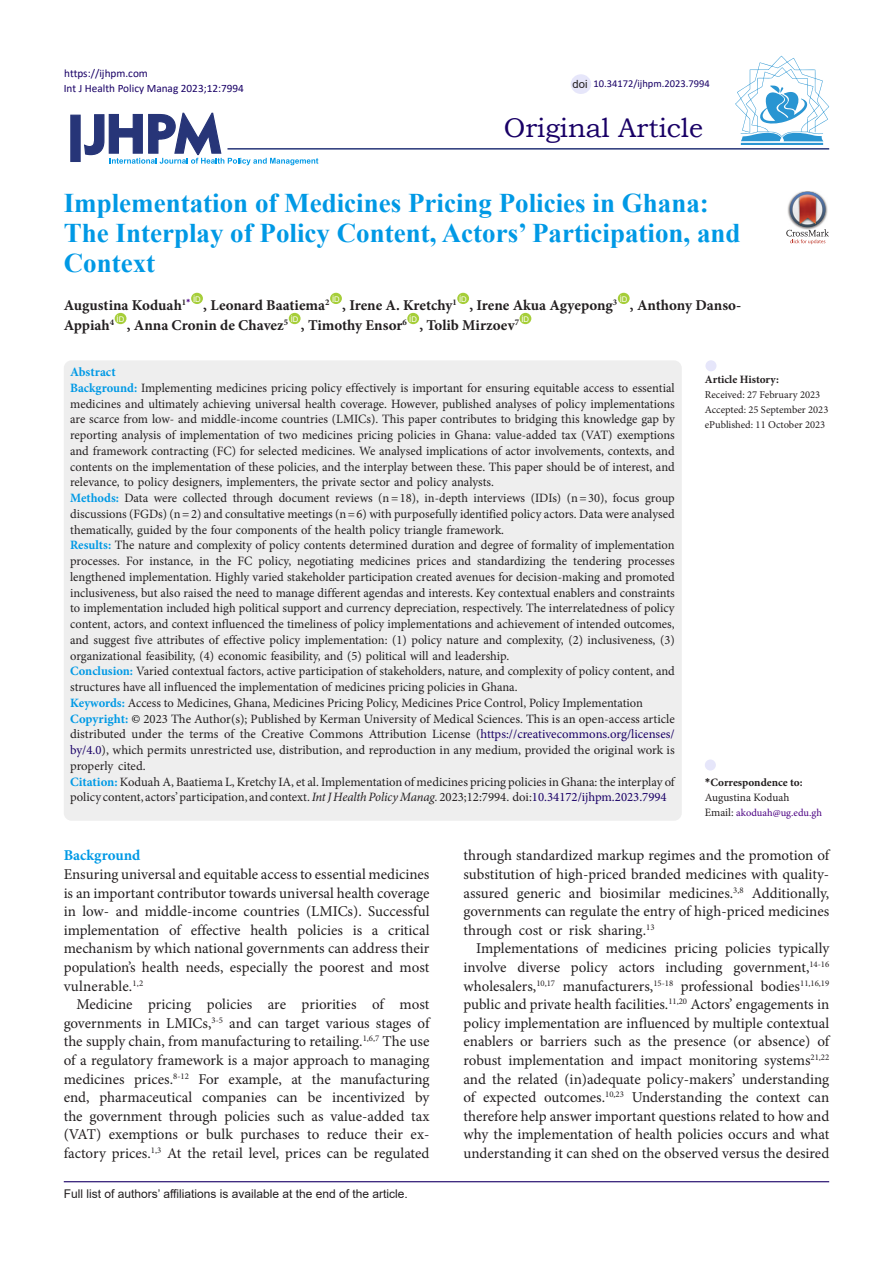
<style>
.page{position:relative;width:893px;height:1263px;background:#fff}
.page>*{position:absolute;margin:0;border:0;box-sizing:border-box;transform-origin:0 0}
.Default{font:700 27px/30px "Times New Roman";color:#0099e5}
.t1{font:27px "Bookman Old Style";color:#190066}
.t2{font:15px/18.6px "Minion Pro";color:#231f20;text-align:justify}
.Default-2{font:700 15px "Minion Pro";color:#231f20}
.heading_1{font:700 15px "Minion Pro";color:#0099e5}
.Default-3{font:12.75px/15.8px "Minion Pro";color:#231f20;text-align:justify}
.Default-4{font:700 12.75px "Minion Pro";color:#0099e5}
.t3{font:12px "Arial";color:#231f20}
.t4{font:11.25px "Calibri";color:#190066}
.t5{font:700 11.25px "Minion Pro";color:#231f20}
.t6{font:11.25px "Minion Pro";color:#231f20}
.t7{font:11.25px "Arial";color:#231f20}
.t8{font:10.5px "Minion Pro";color:#231f20}
.t9{font:10.5px "Calibri";color:#190066}
.t10{font:10.5px "Minion Pro";letter-spacing:.005em;color:#4b0082}
.t11{font:7.8px "Arial";color:#fff}
.s1{font-weight:700;color:#0099e5}
.s2{color:#000}
.s3{color:#190066}
.s4{font-style:italic}
.s5{font-family:"Calibri"}
.s6{font-size:11.25px;color:#231f20}
</style>
<div class="page">
<svg style="left:84px;top:112px;width:234px;height:53px"></svg>
<div style="left:70px;top:115px;width:11px;height:47px;background:#273578;border:1px solid #273578"></div>
<div style="left:191px;top:293px;width:12px;height:11px;background:#a6ce39;border-radius:50%"></div>
<div style="left:330px;top:293px;width:12px;height:11px;background:#a6ce39;border-radius:50%"></div>
<div style="left:457px;top:293px;width:12px;height:11px;background:#a6ce39;border-radius:50%"></div>
<div style="left:618px;top:293px;width:12px;height:11px;background:#a6ce39;border-radius:50%"></div>
<div style="left:115px;top:313px;width:11px;height:11px;background:#a6ce39;border-radius:50%"></div>
<div style="left:289px;top:313px;width:12px;height:11px;background:#a6ce39;border-radius:50%"></div>
<div style="left:407px;top:313px;width:12px;height:11px;background:#a6ce39;border-radius:50%"></div>
<div style="left:520px;top:313px;width:11px;height:11px;background:#a6ce39;border-radius:50%"></div>
<hr style="left:227px;top:148px;width:602px;height:2px;background:#273578">
<div style="left:64px;top:360px;width:618px;height:461px;background:#eee;border-radius:8px"></div>
<div style="left:705px;top:759px;width:11px;height:11px;background:#e6e6fa;border-radius:50%"></div>
<div style="left:705px;top:360px;width:11px;height:11px;background:#e6e6fa;border-radius:50%"></div>
<hr style="left:64px;top:1181px;width:765px;height:1px;background:#190066">
<hr style="left:741px;top:143px;width:82px;height:2px;background:#2995d2">
<svg style="left:735px;top:56px;width:94px;height:85px"></svg>
<div style="left:571px;top:74px;width:20px;height:20px;background:#e6e6fa;border-radius:50%"></div>
<img style="left:801px;top:191px;width:13px;height:1px">
<svg style="left:786px;top:192px;width:43px;height:52px"></svg>
<p class="t4" style="left:64px;top:65px;width:85px">https://ijhpm.com</p>
<p class="t4" style="left:64px;top:81px;width:182px">Int J Health Policy Manag 2023;12:7994</p>
<p class="t7" style="left:573px;top:76px;width:17px">doi</p>
<p class="t9" style="left:593px;top:76px;width:118px">10.34172/ijhpm.2023.7994</p>
<p class="t1" style="left:504px;top:110px;width:201px">Original Article</p>
<p class="Default" style="left:64px;top:188px;width:678px">Implementation of Medicines Pricing Policies in Ghana:<br>The Interplay of Policy Content, Actors’ Participation, and<br>Context</p>
<p class="Default-2" style="left:64px;top:294px;width:128px">Augustina Koduah<sup>1</sup><sup>*</sup></p>
<p class="t11" style="left:193px;top:293px;width:9px">ID</p>
<p class="t11" style="left:332px;top:293px;width:9px">ID</p>
<p class="t11" style="left:459px;top:293px;width:9px">ID</p>
<p class="t11" style="left:620px;top:293px;width:9px">ID</p>
<p class="Default-2" style="left:203px;top:294px;width:128px">, Leonard Baatiema<sup>2</sup></p>
<p class="Default-2" style="left:342px;top:294px;width:116px">, Irene A. Kretchy<sup>1</sup></p>
<p class="Default-2" style="left:469px;top:294px;width:149px">, Irene Akua Agyepong<sup>3</sup></p>
<p class="Default-2" style="left:630px;top:294px;width:113px">, Anthony Danso-</p>
<p class="t11" style="left:117px;top:313px;width:9px">ID</p>
<p class="t11" style="left:291px;top:313px;width:9px">ID</p>
<p class="t11" style="left:409px;top:313px;width:9px">ID</p>
<p class="t11" style="left:521px;top:313px;width:9px">ID</p>
<p class="Default-2" style="left:301px;top:314px;width:107px">, Timothy Ensor<sup>6</sup></p>
<p class="Default-2" style="left:64px;top:314px;width:52px">Appiah<sup>4</sup></p>
<p class="Default-2" style="left:127px;top:314px;width:163px">, Anna Cronin de Chavez<sup>5</sup></p>
<p class="Default-2" style="left:419px;top:314px;width:101px">, Tolib Mirzoev<sup>7</sup></p>
<p class="Default-4" style="left:70px;top:363px;width:47px">Abstract</p>
<p class="Default-3" style="left:70px;top:380px;width:606px"><span class="s1">Background:</span> Implementing medicines pricing policy effectively is important for ensuring equitable access to essential medicines and ultimately achieving universal health coverage. However, published analyses of policy implementations are scarce from low- and middle-income countries (LMICs). This paper contributes to bridging this knowledge gap by reporting analysis of implementation of two medicines pricing policies in Ghana: value-added tax (VAT) exemptions and framework contracting (FC) for selected medicines. We analysed implications of actor involvements, contexts, and contents on the implementation of these policies, and the interplay between these. This paper should be of interest, and relevance, to policy designers, implementers, the private sector and policy analysts.</p>
<p class="Default-3" style="left:70px;top:490px;width:606px"><span class="s1">Methods:</span> Data were collected through document reviews (n=18), in-depth interviews (IDIs) (n=30), focus group discussions (FGDs) (n=2) and consultative meetings (n=6) with purposefully identified policy actors. Data were analysed thematically, guided by the four components of the health policy triangle framework.</p>
<p class="Default-3" style="left:70px;top:537px;width:606px"><span class="s1">Results:</span> The nature and complexity of policy contents determined duration and degree of formality of implementation processes. For instance, in the FC policy, negotiating medicines prices and standardizing the tendering processes lengthened implementation. Highly varied stakeholder participation created avenues for decision-making and promoted inclusiveness, but also raised the need to manage different agendas and interests. Key contextual enablers and constraints to implementation included high political support and currency depreciation, respectively. The interrelatedness of policy content, actors, and context influenced the timeliness of policy implementations and achievement of intended outcomes, and suggest five attributes of effective policy implementation: (1) policy nature and complexity, (2) inclusiveness, (3) organizational feasibility, (4) economic feasibility, and (5) political will and leadership.</p>
<p class="Default-3" style="left:70px;top:663px;width:606px"><span class="s1">Conclusion:</span> Varied contextual factors, active participation of stakeholders, nature, and complexity of policy content, and structures have all influenced the implementation of medicines pricing policies in Ghana.</p>
<p class="Default-3" style="left:70px;top:695px;width:574px"><span class="s1">Keywords:</span> Access to Medicines, Ghana, Medicines Pricing Policy, Medicines Price Control, Policy Implementation</p>
<p class="Default-3" style="left:70px;top:711px;width:606px"><span class="s1">Copyright:</span> <span class="s2">©</span> 2023 The Author(s); Published by Kerman University of Medical Sciences. This is an open-access article distributed under the terms of the Creative Commons Attribution License (<span class="s3">https://creativecommons.org/licenses/ by/4.0</span>), which permits unrestricted use, distribution, and reproduction in any medium, provided the original work is properly cited.</p>
<p class="Default-3" style="left:70px;top:774px;width:606px"><span class="s1">Citation:</span> Koduah A, Baatiema L, Kretchy IA, et al. Implementation of medicines pricing policies in Ghana: the interplay of policy content, actors’ participation, and context.<span class="s4">Int J Health Policy Manag.</span> 2023;12:7994. doi:<span class="s3">10.34172/ijhpm.2023.7994</span></p>
<p class="t5" style="left:705px;top:774px;width:99px"><span class="s5">*</span>Correspondence to:</p>
<p class="t5" style="left:705px;top:372px;width:76px">Article History:</p>
<p class="t8" style="left:705px;top:388px;width:117px">Received: 27 February 2023</p>
<p class="t8" style="left:705px;top:403px;width:125px">Accepted: 25 September 2023</p>
<p class="t8" style="left:705px;top:418px;width:122px">ePublished: 11 October 2023</p>
<p class="t6" style="left:705px;top:789px;width:86px">Augustina Koduah</p>
<p class="t10" style="left:705px;top:805px;width:119px"><span class="s6">Email:</span> akoduah@ug.edu.gh</p>
<p class="heading_1" style="left:64px;top:845px;width:78px">Background</p>
<p class="t2" style="left:64px;top:865px;width:367px">Ensuring universal and equitable access to essential medicines is an important contributor towards universal health coverage in low- and middle-income countries (LMICs). Successful implementation of effective health policies is a critical mechanism by which national governments can address their population’s health needs, especially the poorest and most vulnerable.<sup>1,2</sup></p>
<p class="t2" style="left:64px;top:995px;width:367px;text-indent:13px">Medicine pricing policies are priorities of most governments in LMICs,<sup>3-5</sup> and can target various stages of the supply chain, from manufacturing to retailing.<sup>1,6,7</sup> The use of a regulatory framework is a major approach to managing medicines prices.<sup>8-12</sup> For example, at the manufacturing end, pharmaceutical companies can be incentivized by the government through policies such as value-added tax (VAT) exemptions or bulk purchases to reduce their ex&shy;factory prices.<sup>1,3</sup> At the retail level, prices can be regulated</p>
<p class="t3" style="left:64px;top:1185px;width:346px">Full list of authors’ affiliations is available at the end of the article.</p>
<p class="t2" style="left:463px;top:846px;width:367px">through standardized markup regimes and the promotion of substitution of high-priced branded medicines with quality&shy;assured generic and biosimilar medicines.<sup>3,8</sup> Additionally, governments can regulate the entry of high-priced medicines through cost or risk sharing.<sup>13</sup></p>
<p class="t2" style="left:463px;top:939px;width:367px;text-indent:13px">Implementations of medicines pricing policies typically involve diverse policy actors including government,<sup>14-16 </sup>wholesalers,<sup>10,17</sup> manufacturers,<sup>15-18</sup> professional bodies<sup>11,16,19 </sup>public and private health facilities.<sup>11,20</sup> Actors’ engagements in policy implementation are influenced by multiple contextual enablers or barriers such as the presence (or absence) of robust implementation and impact monitoring systems<sup>21,22 </sup>and the related (in)adequate policy-makers’ understanding of expected outcomes.<sup>10,23</sup> Understanding the context can therefore help answer important questions related to how and why the implementation of health policies occurs and what understanding it can shed on the observed versus the desired</p>
</div>
